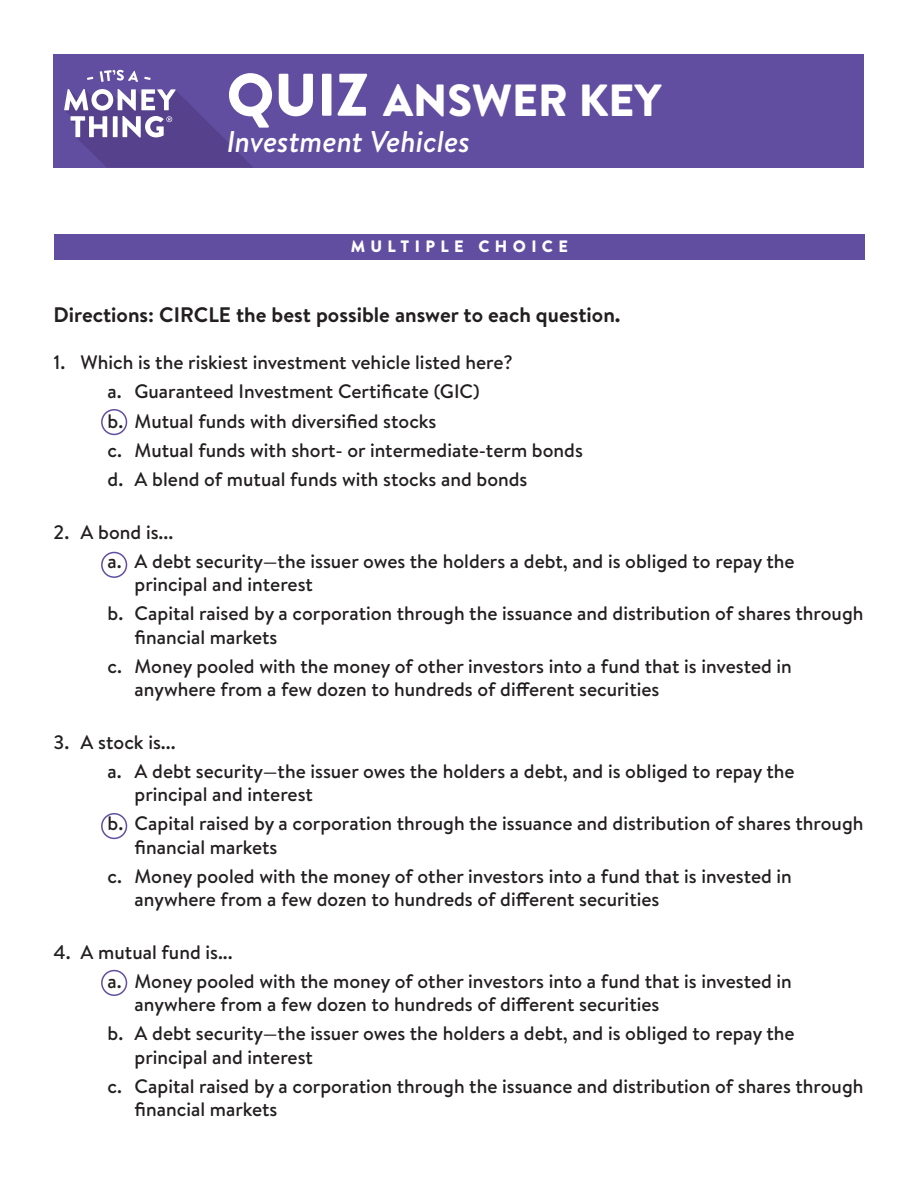
<style>
.page{position:relative;width:918px;height:1188px;background:#fff}
.page>*{position:absolute;margin:0;border:0;box-sizing:border-box;transform-origin:0 0}
.t1{font:900 45px "Brandon Text";color:#fff}
.t2{font:italic 500 30px "Brandon Text";color:#fff}
.Directions{font:700 21px "Brandon Text";color:#231f20}
.t3{font:500 19.5px/23.2px "Brandon Text";color:#231f20}
.Subhead_-_White{font:900 16.5px "Brandon Text";letter-spacing:.325em;color:#fff}
.s1{font-size:60px}
</style>
<div class="page">
<div style="left:54px;top:54px;width:810px;height:114px;background:#624ea0"></div>
<svg style="left:100px;top:70px;width:38px;height:12px"></svg>
<svg style="left:87px;top:77px;width:6px;height:3px"></svg>
<svg style="left:144px;top:77px;width:7px;height:3px"></svg>
<svg style="left:64px;top:89px;width:189px;height:79px"></svg>
<div style="left:101px;top:970px;width:26px;height:26px;border:2px solid #624ea0;border-radius:50%"></div>
<div style="left:101px;top:552px;width:26px;height:26px;border:2px solid #624ea0;border-radius:50%"></div>
<div style="left:101px;top:409px;width:26px;height:26px;border:2px solid #624ea0;border-radius:50%"></div>
<div style="left:54px;top:234px;width:811px;height:26px;background:#624ea0"></div>
<div style="left:101px;top:813px;width:26px;height:26px;border:2px solid #624ea0;border-radius:50%"></div>
<p class="t1" style="left:227px;top:68px;width:437px"><span class="s1">QUIZ</span> ANSWER KEY</p>
<p class="t2" style="left:227px;top:121px;width:245px">Investment Vehicles</p>
<p class="Subhead_-_White" style="left:351px;top:235px;width:219px">MULTIPLE CHOICE</p>
<p class="Directions" style="left:54px;top:300px;width:568px">Directions: CIRCLE the best possible answer to each question.</p>
<p class="t3" style="left:54px;top:350px;width:461px">1. Which is the riskiest investment vehicle listed here?</p>
<p class="t3" style="left:108px;top:380px;width:374px">a. Guaranteed Investment Certificate (GIC)</p>
<p class="t3" style="left:108px;top:409px;width:330px">b. Mutual funds with diversified stocks</p>
<p class="t3" style="left:108px;top:438px;width:477px">c. Mutual funds with short- or intermediate-term bonds</p>
<p class="t3" style="left:108px;top:467px;width:421px">d. A blend of mutual funds with stocks and bonds</p>
<p class="t3" style="left:54px;top:520px;width:121px">2. A bond is...</p>
<p class="t3" style="left:135px;top:549px;width:662px;text-indent:-27px">a. A debt security—the issuer owes the holders a debt, and is obliged to repay the principal and interest</p>
<p class="t3" style="left:135px;top:602px;width:730px;text-indent:-27px">b. Capital raised by a corporation through the issuance and distribution of shares through financial markets</p>
<p class="t3" style="left:135px;top:654px;width:659px;text-indent:-27px">c. Money pooled with the money of other investors into a fund that is invested in anywhere from a few dozen to hundreds of different securities</p>
<p class="t3" style="left:54px;top:730px;width:124px">3. A stock is...</p>
<p class="t3" style="left:135px;top:759px;width:662px;text-indent:-27px">a. A debt security—the issuer owes the holders a debt, and is obliged to repay the principal and interest</p>
<p class="t3" style="left:135px;top:812px;width:730px;text-indent:-27px">b. Capital raised by a corporation through the issuance and distribution of shares through financial markets</p>
<p class="t3" style="left:135px;top:864px;width:659px;text-indent:-27px">c. Money pooled with the money of other investors into a fund that is invested in anywhere from a few dozen to hundreds of different securities</p>
<p class="t3" style="left:54px;top:940px;width:181px">4. A mutual fund is...</p>
<p class="t3" style="left:135px;top:969px;width:659px;text-indent:-27px">a. Money pooled with the money of other investors into a fund that is invested in anywhere from a few dozen to hundreds of different securities</p>
<p class="t3" style="left:135px;top:1022px;width:662px;text-indent:-27px">b. A debt security—the issuer owes the holders a debt, and is obliged to repay the principal and interest</p>
<p class="t3" style="left:135px;top:1074px;width:730px;text-indent:-27px">c. Capital raised by a corporation through the issuance and distribution of shares through financial markets</p>
</div>
